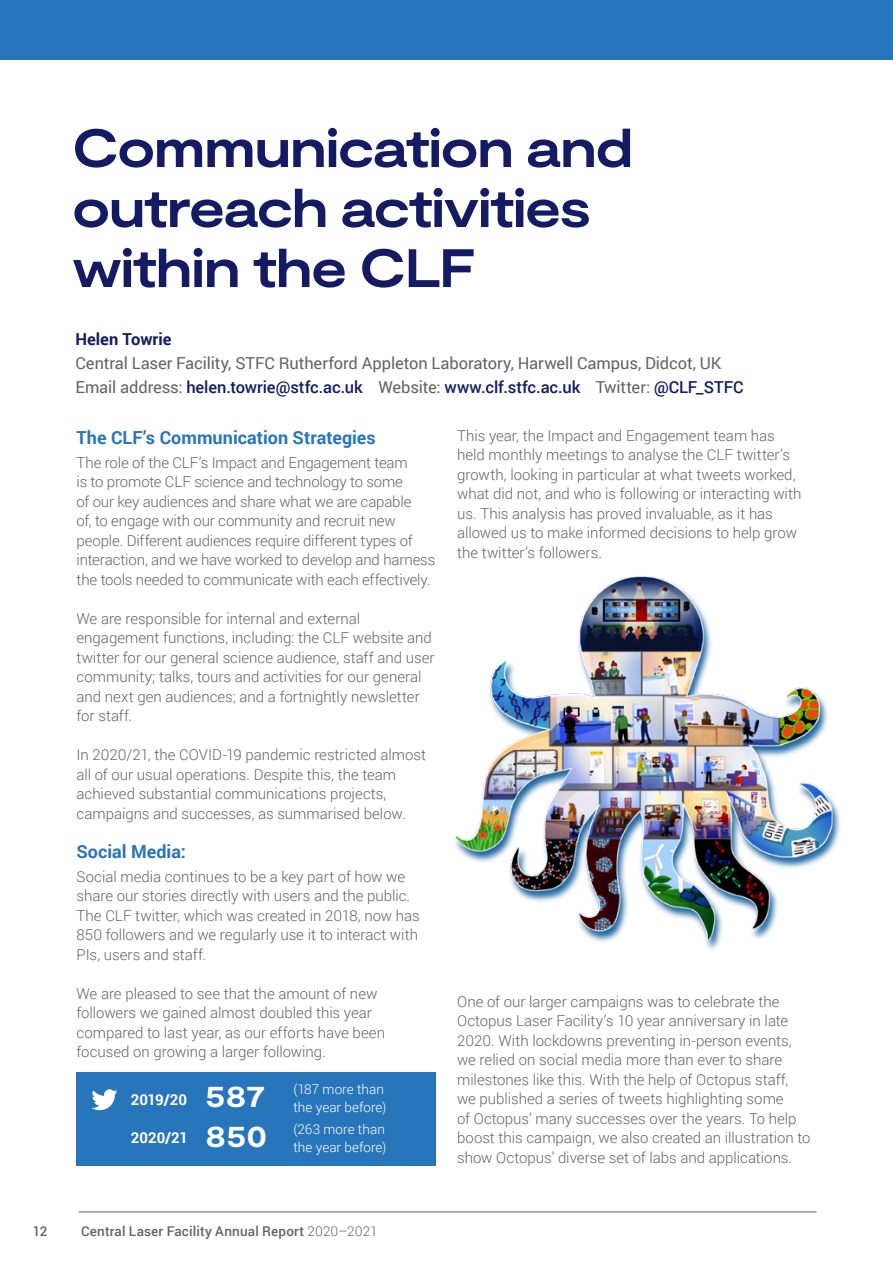
<style>
.page{position:relative;width:893px;height:1263px;background:#fff}
.page>*{position:absolute;margin:0;border:0;box-sizing:border-box;transform-origin:0 0}
.Main_Title{font:700 expanded 54px/60px "Moderat";letter-spacing:-.02em;color:#141b64}
.Body_Copy{font:700 expanded 31.5px "Moderat";letter-spacing:.005em;color:#fff}
.Sub_heading{font:700 18px "Roboto";color:#2775bb}
.t1{font:500 16.5px "Roboto";letter-spacing:-.005em;color:#141b64}
.t2{font:16.5px "Roboto";letter-spacing:-.005em;color:#636366}
.t3{font:700 16.5px "Roboto";color:#141b64}
.Body_Copy-2{font:300 15px/19.5px "Roboto";letter-spacing:-.005em;color:#636366}
.Body_Copy-3{font:700 15px "Roboto";color:#fff}
.Body_Copy-4{font:300 13.5px/18px "Roboto";letter-spacing:.005em;color:#fffefc}
.t4{font:500 13.5px "Roboto";letter-spacing:.015em;color:#636366}
.s1{font-weight:400;color:#636366}
.s2{font-weight:300}
</style>
<div class="page">
<hr style="left:79px;top:1211px;width:737px;height:1px;background:#636366">
<img style="left:455px;top:576px;width:386px;height:374px">
<div style="left:77px;top:1072px;width:359px;height:94px;background:#2775bb"></div>
<svg style="left:91px;top:1089px;width:26px;height:21px"></svg>
<div style="left:0;top:0;width:893px;height:60px;background:#2775bb"></div>
<p class="Main_Title" style="left:72px;top:121px;width:562px">Communication and outreach activities within the CLF</p>
<p class="t3" style="left:75px;top:327px;width:98px">Helen Towrie</p>
<p class="t2" style="left:75px;top:351px;width:647px">Central Laser Facility, STFC Rutherford Appleton Laboratory, Harwell Campus, Didcot, UK</p>
<p class="t1" style="left:75px;top:375px;width:670px"><span class="s1">Email address:</span> helen.towrie@stfc.ac.uk <span class="s1">Website:</span> www.clf.stfc.ac.uk <span class="s1">Twitter:</span> @CLF_STFC</p>
<p class="Sub_heading" style="left:77px;top:425px;width:301px">The CLF’s Communication Strategies</p>
<p class="Body_Copy-2" style="left:77px;top:452px;width:360px">The role of the CLF’s Impact and Engagement team<br>is to promote CLF science and technology to some<br>of our key audiences and share what we are capable<br>of, to engage with our community and recruit new people. Different audiences require different types of interaction, and we have worked to develop and harness the tools needed to communicate with each effectively.</p>
<p class="Body_Copy-2" style="left:77px;top:608px;width:359px">We are responsible for internal and external engagement functions, including: the CLF website and twitter for our general science audience, staff and user community; talks, tours and activities for our general and next gen audiences; and a fortnightly newsletter for staff.</p>
<p class="Body_Copy-2" style="left:77px;top:745px;width:351px">In 2020/21, the COVID-19 pandemic restricted almost all of our usual operations. Despite this, the team achieved substantial communications projects, campaigns and successes, as summarised below.</p>
<p class="Sub_heading" style="left:77px;top:839px;width:111px">Social Media:</p>
<p class="Body_Copy-2" style="left:77px;top:866px;width:345px">Social media continues to be a key part of how we share our stories directly with users and the public.<br>The CLF twitter, which was created in 2018, now has 850 followers and we regularly use it to interact with PIs, users and staff.</p>
<p class="Body_Copy-2" style="left:77px;top:983px;width:310px">We are pleased to see that the amount of new followers we gained almost doubled this year compared to last year, as our efforts have been focused on growing a larger following.</p>
<p class="Body_Copy-2" style="left:457px;top:425px;width:346px">This year, the Impact and Engagement team has held monthly meetings to analyse the CLF twitter’s growth, looking in particular at what tweets worked, what did not, and who is following or interacting with us. This analysis has proved invaluable, as it has allowed us to make informed decisions to help grow the twitter’s followers.</p>
<p class="Body_Copy-2" style="left:457px;top:991px;width:355px">One of our larger campaigns was to celebrate the Octopus Laser Facility’s 10 year anniversary in late 2020. With lockdowns preventing in-person events, we relied on social media more than ever to share milestones like this. With the help of Octopus staff, we published a series of tweets highlighting some<br>of Octopus’ many successes over the years. To help boost this campaign, we also created an illustration to show Octopus’ diverse set of labs and applications.</p>
<p class="Body_Copy-4" style="left:293px;top:1080px;width:94px">(187 more than the year before)</p>
<p class="Body_Copy-4" style="left:293px;top:1120px;width:94px">(263 more than the year before)</p>
<p class="Body_Copy" style="left:205px;top:1078px;width:61px">587</p>
<p class="Body_Copy" style="left:205px;top:1117px;width:63px">850</p>
<p class="Body_Copy-3" style="left:131px;top:1089px;width:58px">2019/20</p>
<p class="Body_Copy-3" style="left:131px;top:1127px;width:59px">2020/21</p>
<p class="t4" style="left:33px;top:1221px;width:16px">12</p>
<p class="t4" style="left:81px;top:1221px;width:298px">Central Laser Facility Annual Report <span class="s2">2020–2021</span></p>
</div>
